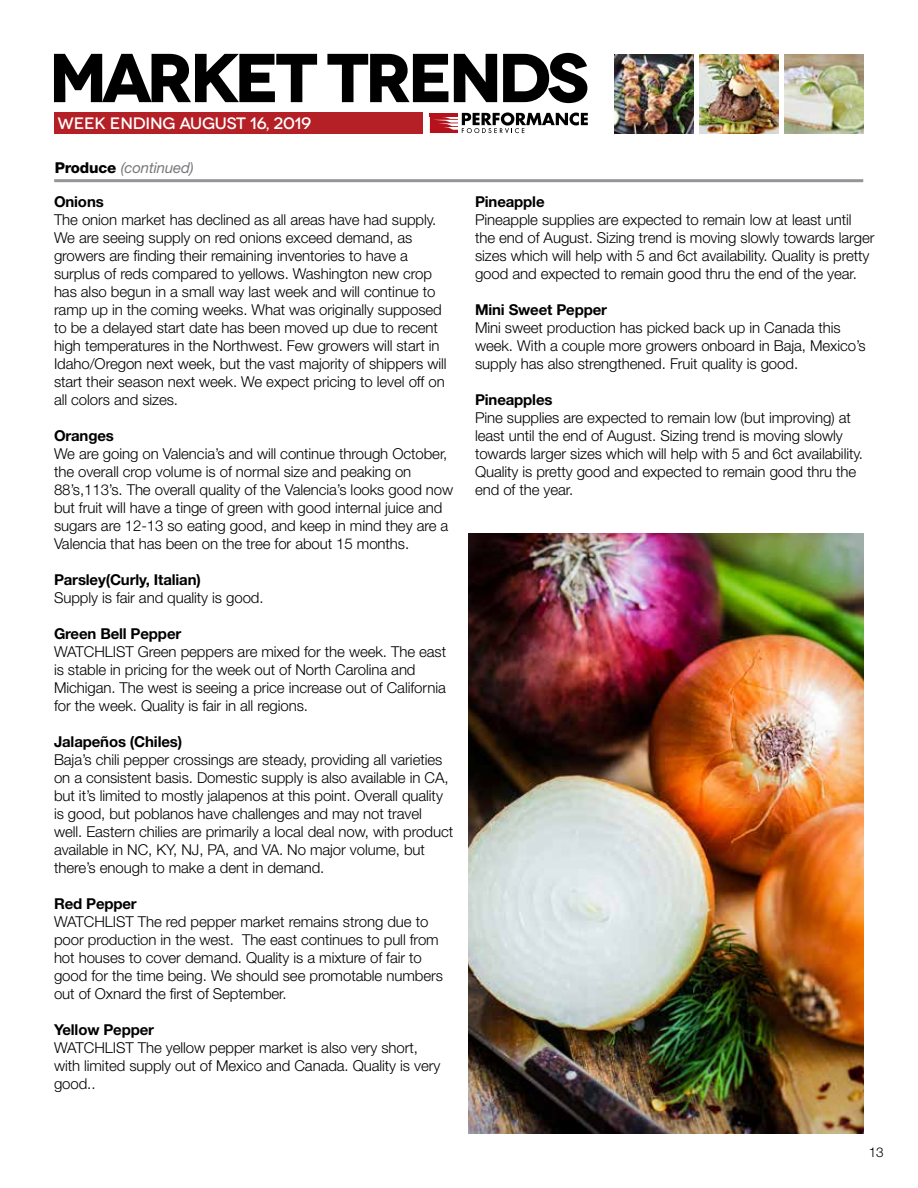
<style>
.page{position:relative;width:918px;height:1188px;background:#fff}
.page>*{position:absolute;margin:0;border:0;box-sizing:border-box;transform-origin:0 0}
.t1{font:700 69px "Novecentowide";letter-spacing:-.07em;color:#000}
.t2{font:500 16.5px "Novecentowide";letter-spacing:-.01em;color:#fff}
.t3{font:300 15px/18px "Helvetica Neue LT Std";letter-spacing:-.005em;color:#000}
.t4{font:700 15px "Helvetica Neue LT Std";letter-spacing:-.01em;color:#000}
.t5{font:italic 15px "Helvetica Neue LT Std";letter-spacing:-.01em;color:#77787b}
.t6{font:300 13.5px "Helvetica Neue LT Std";color:#000}
.s1{font-weight:800;font-style:normal;color:#000}
</style>
<div class="page">
<div style="left:55px;top:112px;width:368px;height:21px;background:#b42025"></div>
<svg style="left:430px;top:112px;width:158px;height:21px"></svg>
<img style="left:614px;top:54px;width:80px;height:79px">
<img style="left:785px;top:54px;width:79px;height:79px">
<img style="left:699px;top:54px;width:80px;height:79px">
<hr style="left:54px;top:179px;width:809px;height:3px;background:#939598">
<img style="left:468px;top:534px;width:396px;height:600px">
<h1 class="t1" style="left:49px;top:35px;width:542px">MARKET TRENDS</h1>
<p class="t2" style="left:58px;top:114px;width:255px">WEEK ENDING AUGUST 16, 2019</p>
<p class="t5" style="left:55px;top:158px;width:141px"><span class="s1">Produce</span> (continued)</p>
<p class="t4" style="left:54px;top:192px;width:51px">Onions</p>
<p class="t3" style="left:54px;top:210px;width:394px">The onion market has declined as all areas have had supply.<br>We are seeing supply on red onions exceed demand, as growers are finding their remaining inventories to have a surplus of reds compared to yellows. Washington new crop has also begun in a small way last week and will continue to ramp up in the coming weeks. What was originally supposed to be a delayed start date has been moved up due to recent high temperatures in the Northwest. Few growers will start in Idaho/Oregon next week, but the vast majority of shippers will start their season next week. We expect pricing to level off on all colors and sizes.</p>
<p class="t4" style="left:54px;top:426px;width:61px">Oranges</p>
<p class="t3" style="left:54px;top:444px;width:401px">We are going on Valencia’s and will continue through October, the overall crop volume is of normal size and peaking on 88’s,113’s. The overall quality of the Valencia’s looks good now but fruit will have a tinge of green with good internal juice and sugars are 12-13 so eating good, and keep in mind they are a Valencia that has been on the tree for about 15 months.</p>
<p class="t4" style="left:54px;top:570px;width:148px">Parsley(Curly, Italian)</p>
<p class="t3" style="left:54px;top:588px;width:211px">Supply is fair and quality is good.</p>
<p class="t4" style="left:54px;top:624px;width:129px">Green Bell Pepper</p>
<p class="t3" style="left:54px;top:642px;width:394px">WATCHLIST Green peppers are mixed for the week. The east is stable in pricing for the week out of North Carolina and Michigan. The west is seeing a price increase out of California for the week. Quality is fair in all regions.</p>
<p class="t4" style="left:54px;top:732px;width:130px">Jalapeños (Chiles)</p>
<p class="t3" style="left:54px;top:750px;width:401px">Baja’s chili pepper crossings are steady, providing all varieties on a consistent basis. Domestic supply is also available in CA, but it’s limited to mostly jalapenos at this point. Overall quality is good, but poblanos have challenges and may not travel well. Eastern chilies are primarily a local deal now, with product available in NC, KY, NJ, PA, and VA. No major volume, but there’s enough to make a dent in demand.</p>
<p class="t4" style="left:54px;top:894px;width:84px">Red Pepper</p>
<p class="t3" style="left:54px;top:912px;width:390px">WATCHLIST The red pepper market remains strong due to poor production in the west. The east continues to pull from hot houses to cover demand. Quality is a mixture of fair to good for the time being. We should see promotable numbers out of Oxnard the first of September.</p>
<p class="t4" style="left:54px;top:1020px;width:102px">Yellow Pepper</p>
<p class="t3" style="left:54px;top:1038px;width:388px">WATCHLIST The yellow pepper market is also very short, with limited supply out of Mexico and Canada. Quality is very good..</p>
<p class="t4" style="left:475px;top:192px;width:71px">Pineapple</p>
<p class="t3" style="left:475px;top:210px;width:401px">Pineapple supplies are expected to remain low at least until the end of August. Sizing trend is moving slowly towards larger sizes which will help with 5 and 6ct availability. Quality is pretty good and expected to remain good thru the end of the year.</p>
<p class="t4" style="left:475px;top:300px;width:134px">Mini Sweet Pepper</p>
<p class="t3" style="left:475px;top:318px;width:392px">Mini sweet production has picked back up in Canada this week. With a couple more growers onboard in Baja, Mexico’s supply has also strengthened. Fruit quality is good.</p>
<p class="t4" style="left:475px;top:390px;width:79px">Pineapples</p>
<p class="t3" style="left:475px;top:408px;width:390px">Pine supplies are expected to remain low (but improving) at least until the end of August. Sizing trend is moving slowly towards larger sizes which will help with 5 and 6ct availability.<br>Quality is pretty good and expected to remain good thru the end of the year.</p>
<p class="t6" style="left:869px;top:1144px;width:17px">13</p>
</div>
